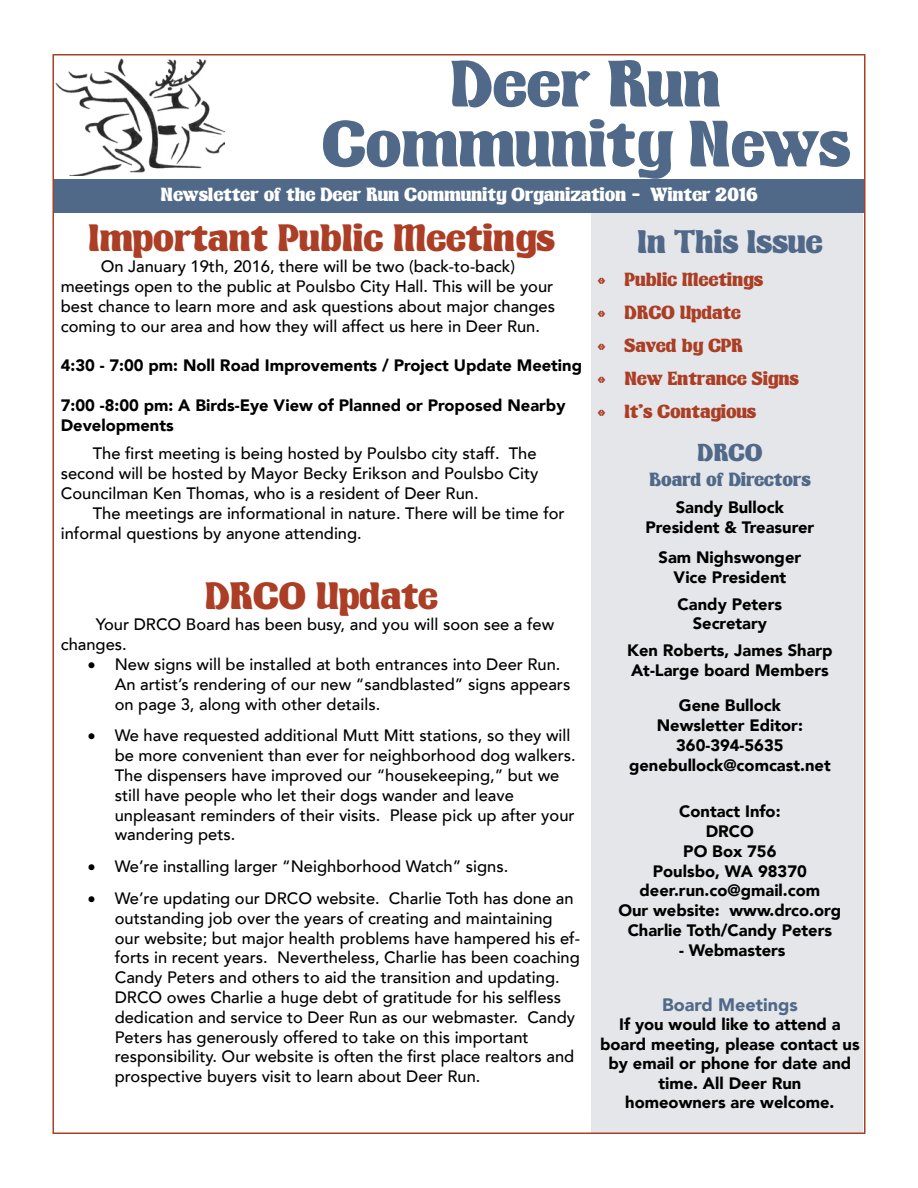
<style>
.page{position:relative;width:918px;height:1188px;background:#fff}
.page>*{position:absolute;margin:0;border:0;box-sizing:border-box;transform-origin:0 0}
.t1{font:72px/60px "Kingthings Organica";color:#506988;text-align:center}
.t2{font:42px "Kingthings Organica";color:#ab3e24}
.t3{font:36px "Kingthings Organica";color:#506988}
.t4{font:27px "Kingthings Organica";color:#506988}
.t5{font:21px "Kingthings Organica";color:#ab3e24}
.t6{font:21px "Kingthings Organica";color:#fff}
.t7{font:21px "Kingthings Organica";color:#506988}
.t8{font:900 18px "Avenir LT";color:#506988}
.t9{font:500 16.5px/19.8px "Avenir LT";color:#000}
.t10{font:900 16.5px/19.8px "Avenir LT";color:#000;text-align:center}
</style>
<div class="page">
<div style="left:54px;top:179px;width:810px;height:34px;background:#506988"></div>
<div style="left:591px;top:213px;width:271px;height:921px;background:#e5e6ea"></div>
<img style="left:55px;top:58px;width:170px;height:118px">
<h1 class="t1" style="left:321px;top:55px;width:530px">Deer Run<br>Community News</h1>
<p class="t6" style="left:161px;top:184px;width:598px">Newsletter of the Deer Run Community Organization - Winter 2016</p>
<h3 class="t3" style="left:637px;top:224px;width:187px">In This Issue</h3>
<p class="t5" style="left:598px;top:269px;width:167px">• Public Meetings</p>
<p class="t5" style="left:598px;top:302px;width:145px">• DRCO Update</p>
<p class="t5" style="left:598px;top:335px;width:147px">• Saved by CPR</p>
<p class="t5" style="left:598px;top:368px;width:203px">• New Entrance Signs</p>
<p class="t5" style="left:598px;top:401px;width:160px">• It’s Contagious</p>
<h3 class="t4" style="left:698px;top:439px;width:66px">DRCO</h3>
<p class="t7" style="left:649px;top:469px;width:163px">Board of Directors</p>
<p class="t10" style="left:645px;top:497px;width:170px">Sandy Bullock<br>President &amp; Treasurer</p>
<p class="t10" style="left:659px;top:548px;width:144px">Sam Nighswonger<br>Vice President</p>
<p class="t10" style="left:678px;top:594px;width:106px">Candy Peters<br>Secretary</p>
<p class="t10" style="left:627px;top:640px;width:207px;text-align:left">Ken Roberts, James Sharp<br>At-Large board Members</p>
<p class="t10" style="left:629px;top:696px;width:203px">Gene Bullock<br>Newsletter Editor:<br>360-394-5635 genebullock@comcast.net</p>
<p class="t10" style="left:618px;top:801px;width:224px">Contact Info:<br>DRCO<br>PO Box 756<br>Poulsbo, WA 98370 deer.run.co@gmail.com<br>Our website: www.drco.org<br>Charlie Toth/Candy Peters</p>
<p class="t10" style="left:679px;top:940px;width:108px">- Webmasters</p>
<h2 class="t2" style="left:89px;top:217px;width:467px">Important Public Meetings</h2>
<p class="t9" style="left:61px;top:257px;width:496px;text-indent:40px">On January 19th, 2016, there will be two (back-to-back) meetings open to the public at Poulsbo City Hall. This will be your best chance to learn more and ask questions about major changes coming to our area and how they will affect us here in Deer Run.</p>
<p class="t10" style="left:61px;top:355px;width:523px">4:30 - 7:00 pm: Noll Road Improvements / Project Update Meeting</p>
<p class="t10" style="left:61px;top:395px;width:506px;text-align:left">7:00 -8:00 pm: A Birds-Eye View of Planned or Proposed Nearby<br>Developments</p>
<p class="t9" style="left:61px;top:444px;width:479px;text-align:justify;text-indent:32px">The first meeting is being hosted by Poulsbo city staff. The second will be hosted by Mayor Becky Erikson and Poulsbo City Councilman Ken Thomas, who is a resident of Deer Run.</p>
<p class="t9" style="left:61px;top:504px;width:505px;text-indent:32px">The meetings are informational in nature. There will be time for informal questions by anyone attending.</p>
<h2 class="t2" style="left:205px;top:575px;width:234px">DRCO Update</h2>
<p class="t9" style="left:61px;top:615px;width:495px;text-indent:35px">Your DRCO Board has been busy, and you will soon see a few changes.</p>
<p class="t9" style="left:115px;top:655px;width:457px;text-indent:-27px">• New signs will be installed at both entrances into Deer Run.<br>An artist’s rendering of our new “sandblasted” signs appears on page 3, along with other details.</p>
<p class="t9" style="left:115px;top:726px;width:463px;text-indent:-27px">• We have requested additional Mutt Mitt stations, so they will be more convenient than ever for neighborhood dog walkers.<br>The dispensers have improved our “housekeeping,” but we still have people who let their dogs wander and leave unpleasant reminders of their visits. Please pick up after your wandering pets.</p>
<p class="t9" style="left:88px;top:857px;width:422px">• We’re installing larger “Neighborhood Watch” signs.</p>
<p class="t9" style="left:115px;top:889px;width:467px;text-indent:-27px">• We’re updating our DRCO website. Charlie Toth has done an outstanding job over the years of creating and maintaining our website; but major health problems have hampered his ef&shy;forts in recent years. Nevertheless, Charlie has been coaching Candy Peters and others to aid the transition and updating.<br>DRCO owes Charlie a huge debt of gratitude for his selfless dedication and service to Deer Run as our webmaster. Candy Peters has generously offered to take on this important responsibility. Our website is often the first place realtors and prospective buyers visit to learn about Deer Run.</p>
<p class="t8" style="left:662px;top:993px;width:137px">Board Meetings</p>
<p class="t10" style="left:600px;top:1014px;width:261px">If you would like to attend a board meeting, please contact us by email or phone for date and time. All Deer Run<br>homeowners are welcome.</p>
</div>
